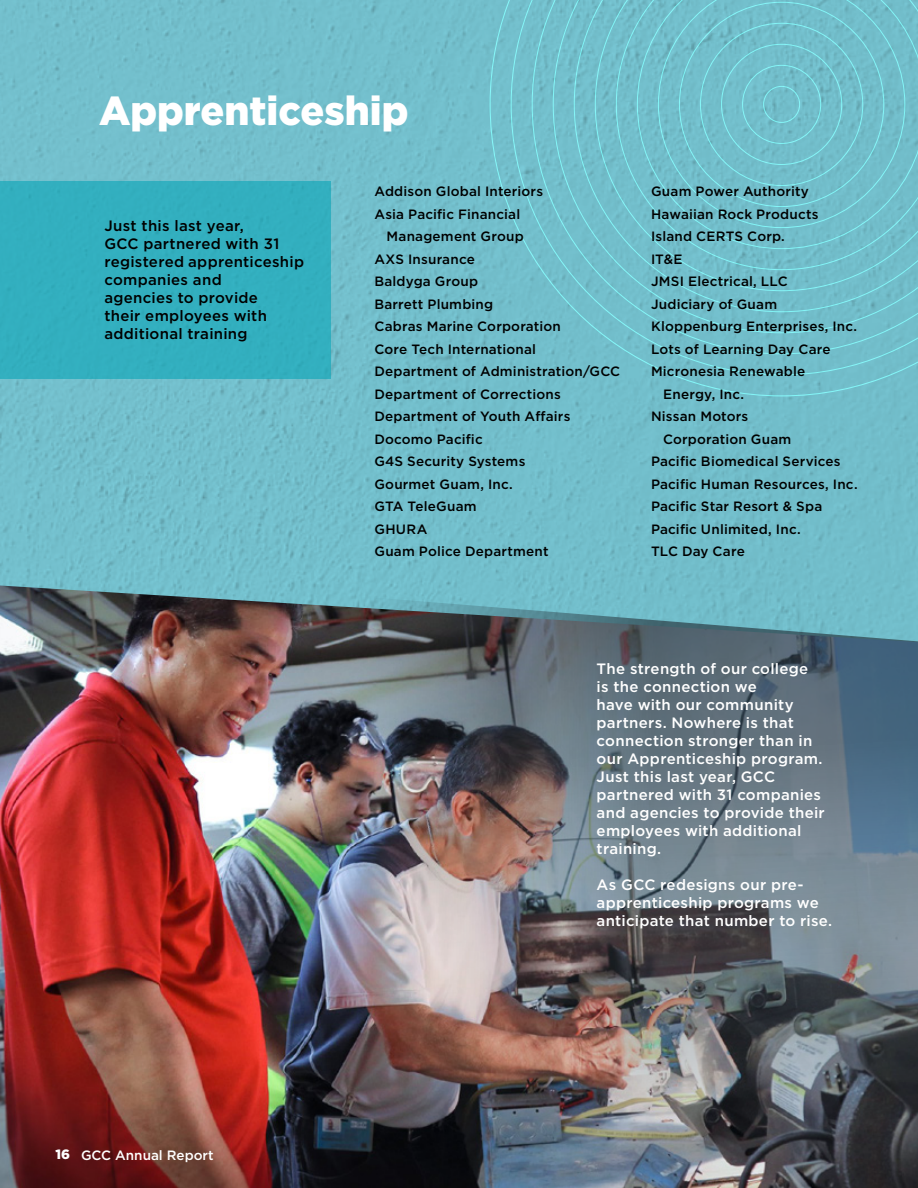
<style>
.page{position:relative;width:918px;height:1188px;background:#fff}
.page>*{position:absolute;margin:0;border:0;box-sizing:border-box;transform-origin:0 0}
.t1{font:900 40.5px "Gotham";color:#fff}
.t2{font:500 15px/18px "Gotham";letter-spacing:.02em;color:#fff}
.t3{font:500 15px/18px "Gotham";letter-spacing:.02em;color:#000}
.t4{font:500 13.5px/22.5px "Gotham";letter-spacing:.015em;color:#000}
.t5{font:500 13.5px "Gotham";color:#fff}
.s1{font-weight:900}
</style>
<div class="page">
<div style="left:0;top:0;width:918px;height:586px;background:#73bfcc"></div>
<img style="left:0;top:586px;width:196px;height:602px">
<div style="left:0;top:181px;width:331px;height:198px;background:#32afbf"></div>
<img style="left:196px;top:583px;width:722px;height:605px">
<div style="left:490px;top:0;width:428px;height:396px;background:#72becb"></div>
<svg style="left:511px;top:0;width:407px;height:375px;background:#72bfcc"></svg>
<svg style="left:532px;top:0;width:386px;height:354px;background:#72bfcc"></svg>
<svg style="left:553px;top:0;width:365px;height:333px;background:#72c0cc"></svg>
<svg style="left:574px;top:0;width:344px;height:312px;background:#72bfcc"></svg>
<svg style="left:595px;top:0;width:323px;height:291px;background:#72bfcc"></svg>
<svg style="left:616px;top:0;width:302px;height:270px;background:#72bfcc"></svg>
<svg style="left:637px;top:0;width:281px;height:249px;background:#72bfcb"></svg>
<svg style="left:658px;top:0;width:247px;height:228px;background:#72bfcb"></svg>
<div style="left:742px;top:65px;width:79px;height:79px;border:1px solid #29b8c7;border-radius:50%"></div>
<div style="left:763px;top:86px;width:37px;height:37px;border:1px solid #29b8c7;border-radius:50%"></div>
<h1 class="t1" style="left:99px;top:87px;width:311px">Apprenticeship</h1>
<p class="t3" style="left:104px;top:217px;width:201px">Just this last year,<br>GCC partnered with 31 registered apprenticeship companies and<br>agencies to provide<br>their employees with additional training</p>
<p class="t4" style="left:374px;top:180px;width:170px">Addison Global Interiors<br>Asia Pacific Financial</p>
<p class="t4" style="left:374px;top:225px;width:247px;text-indent:12px">Management Group<br>AXS Insurance<br>Baldyga Group<br>Barrett Plumbing<br>Cabras Marine Corporation<br>Core Tech International<br>Department of Administration/GCC<br>Department of Corrections<br>Department of Youth Affairs<br>Docomo Pacific<br>G4S Security Systems<br>Gourmet Guam, Inc.<br>GTA TeleGuam<br>GHURA<br>Guam Police Department</p>
<p class="t4" style="left:651px;top:180px;width:160px">Guam Power Authority</p>
<p class="t4" style="left:651px;top:203px;width:169px">Hawaiian Rock Products</p>
<p class="t4" style="left:651px;top:225px;width:135px">Island CERTS Corp.</p>
<p class="t4" style="left:651px;top:248px;width:33px">IT&amp;E</p>
<p class="t4" style="left:651px;top:270px;width:138px">JMSI Electrical, LLC</p>
<p class="t4" style="left:651px;top:293px;width:128px">Judiciary of Guam</p>
<p class="t4" style="left:651px;top:315px;width:208px">Kloppenburg Enterprises, Inc.</p>
<p class="t4" style="left:651px;top:338px;width:181px">Lots of Learning Day Care</p>
<p class="t4" style="left:651px;top:360px;width:156px">Micronesia Renewable</p>
<p class="t4" style="left:663px;top:383px;width:83px">Energy, Inc.</p>
<p class="t4" style="left:651px;top:405px;width:99px">Nissan Motors</p>
<p class="t4" style="left:663px;top:428px;width:130px">Corporation Guam</p>
<p class="t4" style="left:651px;top:450px;width:191px">Pacific Biomedical Services</p>
<p class="t4" style="left:651px;top:473px;width:208px">Pacific Human Resources, Inc.</p>
<p class="t4" style="left:651px;top:495px;width:173px">Pacific Star Resort &amp; Spa</p>
<p class="t4" style="left:651px;top:518px;width:151px">Pacific Unlimited, Inc.</p>
<p class="t4" style="left:651px;top:540px;width:95px">TLC Day Care</p>
<p class="t5" style="left:56px;top:1147px;width:160px"><span class="s1">16</span> GCC Annual Report</p>
<p class="t2" style="left:597px;top:660px;width:230px">The strength of our college<br>is the connection we<br>have with our community partners. Nowhere is that connection stronger than in our Apprenticeship program.<br>Just this last year, GCC partnered with 31 companies and agencies to provide their employees with additional training.</p>
<p class="t2" style="left:597px;top:876px;width:237px">As GCC redesigns our pre&shy;apprenticeship programs we anticipate that number to rise.</p>
</div>
